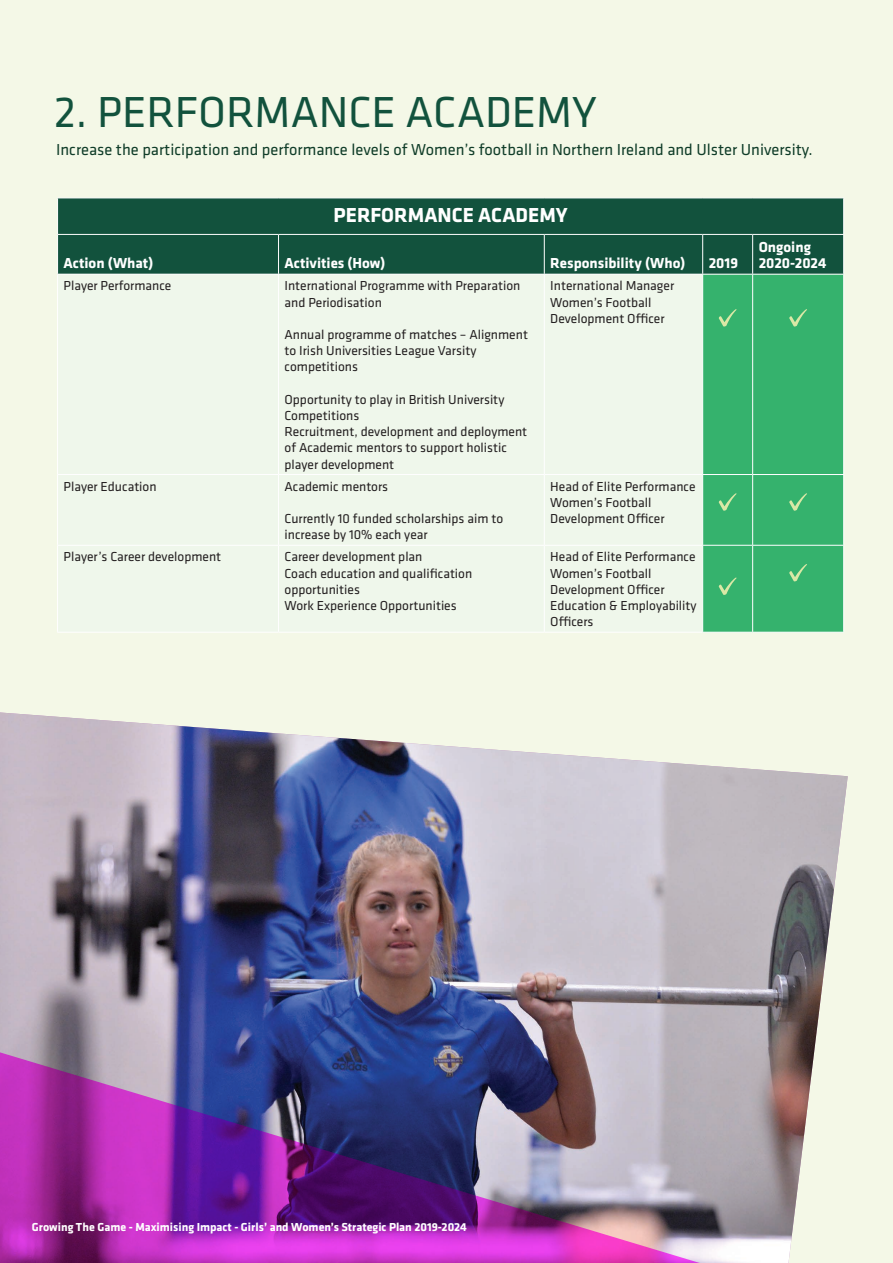
<style>
.page{position:relative;width:893px;height:1263px;background:#f4f8e7}
.page>*{position:absolute;margin:0;border:0;box-sizing:border-box;transform-origin:0 0}
.t1{font:45px "Klavika";color:#12523d}
.t2{font:700 21px "Klavika";color:#fff}
.t3{font:16.5px "Klavika";color:#103d29}
.t4{font:700 15px "Klavika";color:#fff}
.t5{font:13.5px/16.2px "Klavika";color:#231f20}
.t6{font:700 12px "Klavika";color:#fff}
</style>
<div class="page">
<img style="left:0;top:712px;width:848px;height:245px">
<img style="left:0;top:957px;width:826px;height:306px">
<div style="left:58px;top:199px;width:785px;height:75px;background:#12523d"></div>
<div style="left:703px;top:275px;width:140px;height:357px;background:#35b26d"></div>
<hr style="left:57px;top:198px;width:222px;height:1px;background:#fff">
<hr style="left:57px;top:198px;width:1px;height:36px;background:#fff">
<hr style="left:279px;top:198px;width:265px;height:1px;background:#fff">
<hr style="left:544px;top:198px;width:159px;height:1px;background:#fff">
<hr style="left:703px;top:198px;width:50px;height:1px;background:#fff">
<hr style="left:753px;top:198px;width:91px;height:1px;background:#fff">
<hr style="left:843px;top:198px;width:1px;height:36px;background:#fff">
<hr style="left:57px;top:234px;width:222px;height:1px;background:#fff">
<hr style="left:57px;top:235px;width:1px;height:39px;background:#fff">
<hr style="left:279px;top:234px;width:265px;height:1px;background:#fff">
<hr style="left:278px;top:235px;width:1px;height:39px;background:#fff">
<hr style="left:544px;top:234px;width:159px;height:1px;background:#fff">
<hr style="left:544px;top:235px;width:1px;height:39px;background:#fff">
<hr style="left:703px;top:234px;width:50px;height:1px;background:#fff">
<hr style="left:702px;top:235px;width:1px;height:39px;background:#fff">
<hr style="left:753px;top:234px;width:91px;height:1px;background:#fff">
<hr style="left:752px;top:235px;width:1px;height:39px;background:#fff">
<hr style="left:843px;top:235px;width:1px;height:39px;background:#fff">
<hr style="left:57px;top:274px;width:222px;height:1px;background:#fff">
<hr style="left:57px;top:275px;width:1px;height:199px;background:#fff">
<hr style="left:279px;top:274px;width:265px;height:1px;background:#fff">
<hr style="left:278px;top:275px;width:1px;height:199px;background:#fff">
<hr style="left:544px;top:274px;width:159px;height:1px;background:#fff">
<hr style="left:544px;top:275px;width:1px;height:199px;background:#fff">
<hr style="left:703px;top:274px;width:50px;height:1px;background:#fff">
<hr style="left:702px;top:275px;width:1px;height:199px;background:#fff">
<hr style="left:753px;top:274px;width:91px;height:1px;background:#fff">
<hr style="left:752px;top:275px;width:1px;height:199px;background:#fff">
<hr style="left:843px;top:275px;width:1px;height:199px;background:#fff">
<hr style="left:57px;top:474px;width:222px;height:1px;background:#fff">
<hr style="left:57px;top:475px;width:1px;height:70px;background:#fff">
<hr style="left:279px;top:474px;width:265px;height:1px;background:#fff">
<hr style="left:278px;top:475px;width:1px;height:70px;background:#fff">
<hr style="left:544px;top:474px;width:159px;height:1px;background:#fff">
<hr style="left:544px;top:475px;width:1px;height:70px;background:#fff">
<hr style="left:703px;top:474px;width:50px;height:1px;background:#fff">
<hr style="left:702px;top:475px;width:1px;height:70px;background:#fff">
<hr style="left:753px;top:474px;width:91px;height:1px;background:#fff">
<hr style="left:752px;top:475px;width:1px;height:70px;background:#fff">
<hr style="left:843px;top:475px;width:1px;height:70px;background:#fff">
<hr style="left:57px;top:545px;width:222px;height:1px;background:#fff">
<hr style="left:57px;top:546px;width:1px;height:86px;background:#fff">
<hr style="left:279px;top:545px;width:265px;height:1px;background:#fff">
<hr style="left:278px;top:546px;width:1px;height:86px;background:#fff">
<hr style="left:544px;top:545px;width:159px;height:1px;background:#fff">
<hr style="left:544px;top:546px;width:1px;height:86px;background:#fff">
<hr style="left:703px;top:545px;width:50px;height:1px;background:#fff">
<hr style="left:702px;top:546px;width:1px;height:86px;background:#fff">
<hr style="left:753px;top:545px;width:91px;height:1px;background:#fff">
<hr style="left:752px;top:546px;width:1px;height:86px;background:#fff">
<hr style="left:843px;top:546px;width:1px;height:86px;background:#fff">
<hr style="left:57px;top:632px;width:222px;height:1px;background:#fff">
<hr style="left:279px;top:632px;width:265px;height:1px;background:#fff">
<hr style="left:544px;top:632px;width:159px;height:1px;background:#fff">
<hr style="left:753px;top:632px;width:91px;height:1px;background:#fff">
<hr style="left:703px;top:632px;width:50px;height:1px;background:#fff">
<svg style="left:718px;top:309px;width:19px;height:18px"></svg>
<svg style="left:789px;top:309px;width:19px;height:18px"></svg>
<svg style="left:718px;top:493px;width:19px;height:18px"></svg>
<svg style="left:789px;top:493px;width:19px;height:18px"></svg>
<svg style="left:718px;top:577px;width:19px;height:18px"></svg>
<svg style="left:789px;top:564px;width:19px;height:18px"></svg>
<p class="t1" style="left:54px;top:88px;width:544px">2. PERFORMANCE ACADEMY</p>
<p class="t3" style="left:56px;top:141px;width:758px">Increase the participation and performance levels of Women’s football in Northern Ireland and Ulster University.</p>
<p class="t2" style="left:334px;top:204px;width:236px">PERFORMANCE ACADEMY</p>
<p class="t4" style="left:64px;top:255px;width:91px">Action (What)</p>
<p class="t4" style="left:285px;top:255px;width:102px">Activities (How)</p>
<p class="t4" style="left:550px;top:255px;width:136px">Responsibility (Who)</p>
<p class="t4" style="left:709px;top:255px;width:31px">2019</p>
<p class="t5" style="left:64px;top:278px;width:109px">Player Performance</p>
<p class="t5" style="left:285px;top:278px;width:237px">International Programme with Preparation and Periodisation</p>
<p class="t5" style="left:285px;top:327px;width:245px">Annual programme of matches – Alignment to Irish Universities League Varsity competitions</p>
<p class="t5" style="left:285px;top:391px;width:221px">Opportunity to play in British University<br>Competitions</p>
<p class="t5" style="left:285px;top:424px;width:244px">Recruitment, development and deployment of Academic mentors to support holistic player development</p>
<p class="t5" style="left:64px;top:478px;width:95px">Player Education</p>
<p class="t5" style="left:285px;top:478px;width:105px">Academic mentors</p>
<p class="t5" style="left:285px;top:511px;width:220px">Currently 10 funded scholarships aim to increase by 10% each year</p>
<p class="t5" style="left:64px;top:549px;width:159px">Player’s Career development</p>
<p class="t5" style="left:285px;top:549px;width:139px">Career development plan</p>
<p class="t5" style="left:285px;top:565px;width:189px">Coach education and qualification opportunities</p>
<p class="t5" style="left:285px;top:598px;width:174px">Work Experience Opportunities</p>
<p class="t5" style="left:550px;top:278px;width:125px">International Manager</p>
<p class="t5" style="left:550px;top:294px;width:116px">Women’s Football<br>Development Officer</p>
<p class="t5" style="left:550px;top:478px;width:147px">Head of Elite Performance<br>Women’s Football<br>Development Officer</p>
<p class="t5" style="left:550px;top:549px;width:147px">Head of Elite Performance<br>Women’s Football<br>Development Officer</p>
<p class="t5" style="left:550px;top:598px;width:148px">Education &amp; Employability<br>Officers</p>
<p class="t4" style="left:759px;top:238px;width:54px">Ongoing</p>
<p class="t4" style="left:759px;top:255px;width:69px">2020-2024</p>
<p class="t6" style="left:32px;top:1220px;width:437px">Growing The Game - Maximising Impact - Girls’ and Women’s Strategic Plan 2019-2024</p>
</div>
